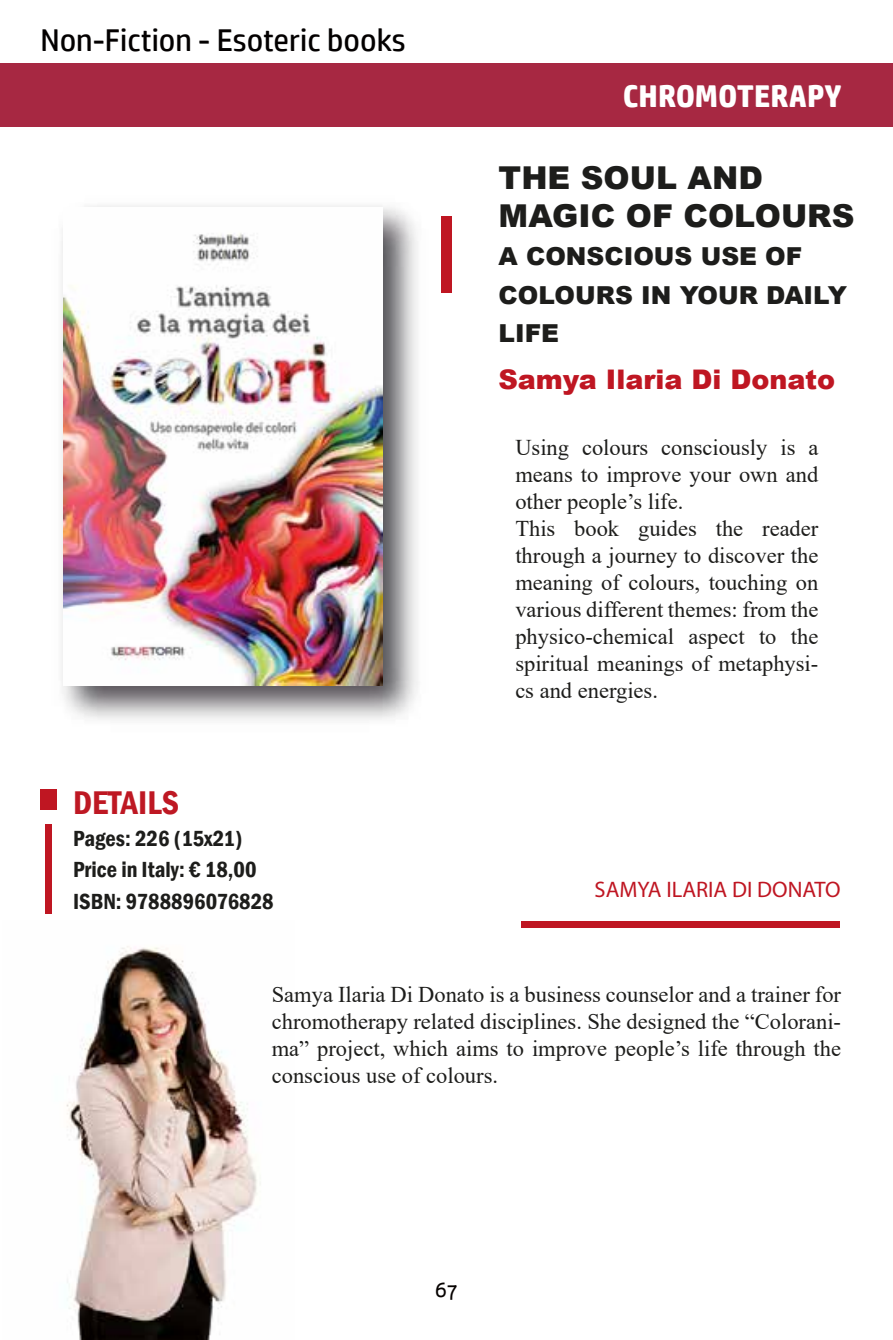
<style>
.page{position:relative;width:893px;height:1340px;background:#fff}
.page>*{position:absolute;margin:0;border:0;box-sizing:border-box;transform-origin:0 0}
.t1{font:600 condensed 33.75px "Franklin Gothic";color:#be1823}
.t2{font:31.5px "HP Simplified";color:#030000}
.t3{font:900 31.5px/38.2px "Arial";color:#1d1d1b}
.t4{font:700 31.5px "HP Simplified";color:#fff}
.t5{font:900 27px "Arial";color:#bf1622}
.t6{font:900 24.75px/38.2px "Arial";color:#1d1d1b}
.t7{font:22.5px/27px "Times New Roman";color:#1d1d1b}
.t8{font:600 condensed 22.5px/31.5px "Franklin Gothic";color:#1d1d1b}
.t9{font:22.5px "Myriad Pro";color:#bf1622}
.t10{font:22.5px "Alef";color:#060200}
</style>
<div class="page">
<div style="left:41px;top:789px;width:16px;height:20px;background:#bf1622"></div>
<div style="left:45px;top:824px;width:6px;height:89px;background:#bf1622"></div>
<div style="left:0;top:63px;width:893px;height:64px;background:#a72842"></div>
<div style="left:521px;top:920px;width:319px;height:7px;background:#bf1622"></div>
<div style="left:441px;top:216px;width:11px;height:76px;background:#bf1622"></div>
<img style="left:61px;top:205px;width:357px;height:515px">
<img style="left:64px;top:207px;width:319px;height:479px">
<img style="left:66px;top:946px;width:195px;height:393px">
<h2 class="t2" style="left:40px;top:22px;width:367px">Non-Fiction - Esoteric books</h2>
<h1 class="t1" style="left:73px;top:780px;width:107px">DETAILS</h1>
<p class="t8" style="left:73px;top:822px;width:202px">Pages: 226 (15x21)<br>Price in Italy: € 18,00<br>ISBN: 9788896076828</p>
<h2 class="t4" style="left:623px;top:77px;width:220px">CHROMOTERAPY</h2>
<h2 class="t3" style="left:499px;top:157px;width:357px">THE SOUL AND<br>MAGIC OF COLOURS</h2>
<p class="t6" style="left:499px;top:237px;width:350px">A CONSCIOUS USE OF<br>COLOURS IN YOUR DAILY<br>LIFE</p>
<p class="t5" style="left:498px;top:360px;width:338px">Samya Ilaria Di Donato</p>
<p class="t7" style="left:515px;top:433px;width:305px">Using colours consciously is a means to improve your own and other people’s life.<br>This book guides the reader through a journey to discover the meaning of colours, touching on various different themes: from the physico-chemical aspect to the spiritual meanings of metaphysi&shy;cs and energies.</p>
<p class="t9" style="left:595px;top:875px;width:248px">SAMYA ILARIA DI DONATO</p>
<p class="t7" style="left:272px;top:979px;width:571px;text-align:justify">Samya Ilaria Di Donato is a business counselor and a trainer for chromotherapy related disciplines. She designed the “Colorani&shy;ma” project, which aims to improve people’s life through the conscious use of colours.</p>
<p class="t10" style="left:435px;top:1273px;width:24px">67</p>
</div>
